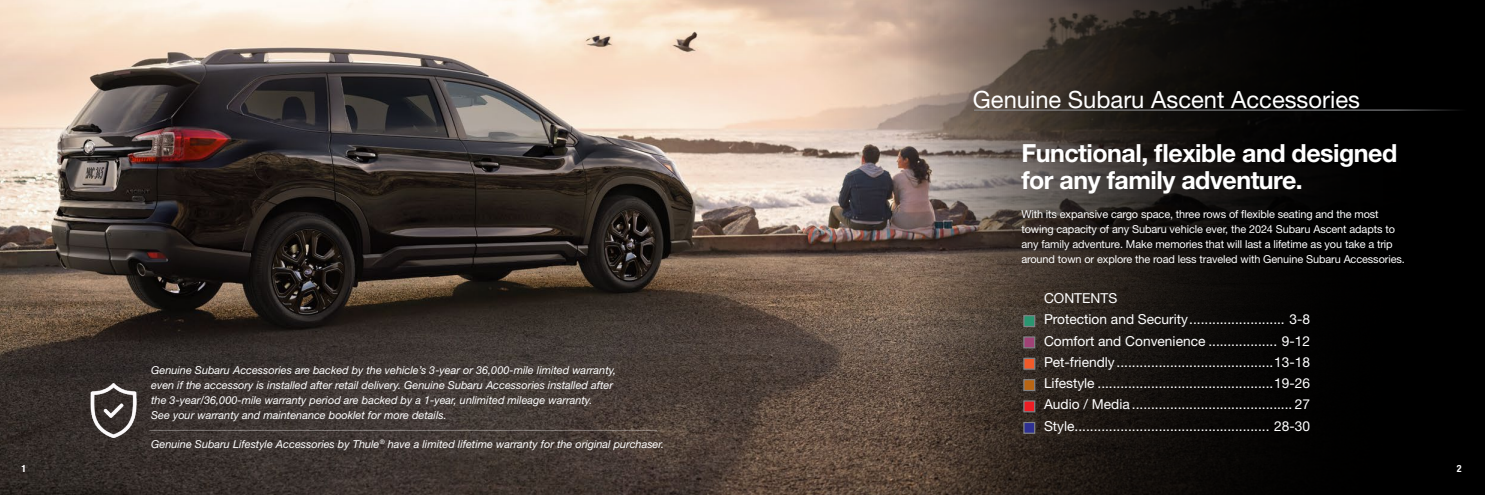
<style>
.page{position:relative;width:1485px;height:495px;background:#fff}
.page>*{position:absolute;margin:0;border:0;box-sizing:border-box;transform-origin:0 0}
.t1{font:700 25px/27.5px "Helvetica Neue LT Pro";letter-spacing:-.02em;color:#fff}
.t2{font:23.75px "Helvetica Neue LT Pro";color:#fff}
.t3{font:13.75px/21.2px "Helvetica Neue LT Pro";color:#fff}
.t4{font:italic 11px/15px "Helvetica Neue LT Pro";color:#fff}
.t5{font:11px/15px "Helvetica Neue LT Pro";letter-spacing:-.01em;color:#fff}
.t6{font:700 condensed 10px "Helvetica Neue LT Pro";color:#fff}
</style>
<div class="page">
<img style="left:0;top:0;width:1485px;height:495px">
<hr style="left:974px;top:110px;width:511px;height:1px;background:#939598">
<div style="left:1023px;top:400px;width:12px;height:12px;background:#ed1d24;border:1px solid #808285"></div>
<div style="left:1023px;top:422px;width:12px;height:12px;background:#2e3092;border:1px solid #808285"></div>
<div style="left:1023px;top:315px;width:12px;height:12px;background:#2a9671;border:1px solid #808285"></div>
<div style="left:1023px;top:336px;width:12px;height:12px;background:#a04276;border:1px solid #808285"></div>
<div style="left:1023px;top:379px;width:12px;height:12px;background:#b86513;border:1px solid #808285"></div>
<div style="left:1023px;top:358px;width:12px;height:12px;background:#f15a29;border:1px solid #808285"></div>
<img style="left:86px;top:383px;width:54px;height:54px">
<hr style="left:149px;top:430px;width:508px;height:1px;background:#fff">
<h2 class="t2" style="left:973px;top:85px;width:389px">Genuine Subaru Ascent Accessories</h2>
<p class="t4" style="left:151px;top:362px;width:467px">Genuine Subaru Accessories are backed by the vehicle’s 3-year or 36,000-mile limited warranty, even if the accessory is installed after retail delivery. Genuine Subaru Accessories installed after the 3-year/36,000-mile warranty period are backed by a 1-year, unlimited mileage warranty.<br>See your warranty and maintenance booklet for more details.</p>
<p class="t4" style="left:151px;top:436px;width:514px">Genuine Subaru Lifestyle Accessories by Thule<sup>®</sup> have a limited lifetime warranty for the original purchaser.</p>
<h1 class="t1" style="left:1021px;top:139px;width:378px">Functional, flexible and designed for any family adventure.</h1>
<p class="t5" style="left:1021px;top:206px;width:385px">With its expansive cargo space, three rows of flexible seating and the most towing capacity of any Subaru vehicle ever, the 2024 Subaru Ascent adapts to any family adventure. Make memories that will last a lifetime as you take a trip around town or explore the road less traveled with Genuine Subaru Accessories.</p>
<p class="t3" style="left:1044px;top:287px;width:268px">CONTENTS<br>Protection and Security......................... 3-8<br>Comfort and Convenience .................. 9-12<br>Pet-friendly .........................................13-18<br>Lifestyle ..............................................19-26<br>Audio / Media .......................................... 27<br>Style................................................... 28-30</p>
<p class="t6" style="left:22px;top:462px;width:6px">1</p>
<p class="t6" style="left:1457px;top:462px;width:6px">2</p>
</div>
